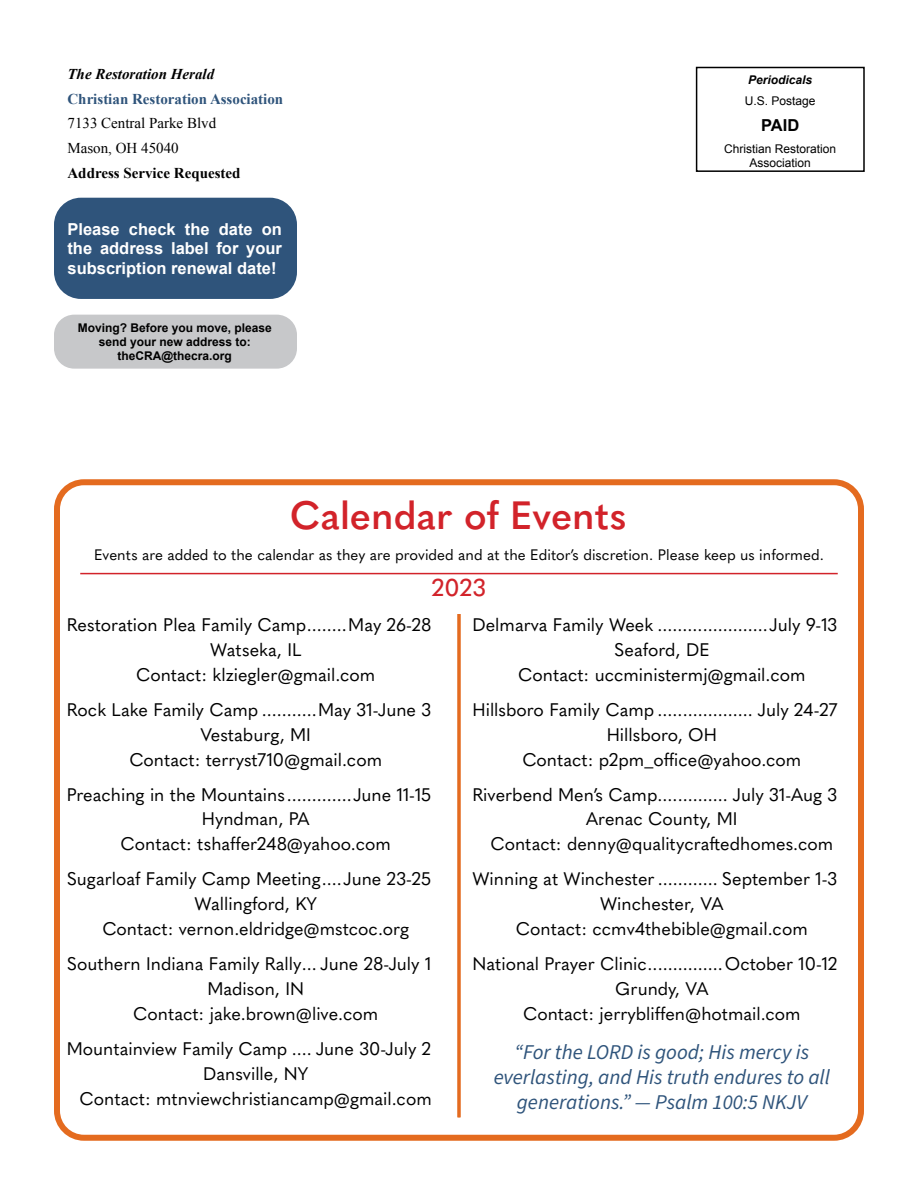
<style>
.page{position:relative;width:918px;height:1188px;background:#fff}
.page>*{position:absolute;margin:0;border:0;box-sizing:border-box;transform-origin:0 0}
.t1{font:600 39px "Quasimoda";color:#d2232a}
.t2{font:500 24px "Quasimoda";color:#d2232a}
.t3{font:italic 21px/25.2px "Source Sans Pro";color:#2f547b;text-align:center}
.t4{font:18px "Quasimoda";color:#000}
.t5{font:700 16.5px/19.8px "Arial";color:#fff;text-align:justify}
.t6{font:700 16.5px "Arial";color:#000}
.t7{font:15px "Quasimoda";color:#000}
.t8{font:15px/24.8px "Times New Roman";color:#000}
.t9{font:700 15px "Times New Roman";color:#2f547b}
.t10{font:700 15px "Times New Roman";color:#000}
.t11{font:italic 700 15px "Times New Roman";color:#000}
.t12{font:700 12px/14.4px "Arial";color:#000;text-align:center}
.t13{font:12px/14.4px "Arial";color:#000;text-align:center}
.t14{font:italic 700 12px "Arial";color:#000}
</style>
<div class="page">
<div style="left:54px;top:198px;width:243px;height:101px;background:#2f547b;border-radius:27px"></div>
<div style="left:54px;top:315px;width:243px;height:54px;background:#c7c8ca;border-radius:20px"></div>
<div style="left:696px;top:67px;width:169px;height:105px;border:2px solid #000"></div>
<hr style="left:80px;top:573px;width:758px;height:1px;background:#d2232a">
<hr style="left:458px;top:614px;width:2px;height:503px;background:#e46b1f">
<div style="left:54px;top:479px;width:810px;height:662px;border:6px solid #e46b1f;border-radius:27px"></div>
<p class="t11" style="left:68px;top:63px;width:148px">The Restoration Herald</p>
<p class="t9" style="left:68px;top:88px;width:217px">Christian Restoration Association</p>
<p class="t8" style="left:68px;top:111px;width:150px">7133 Central Parke Blvd<br>Mason, OH 45040</p>
<p class="t10" style="left:68px;top:163px;width:175px">Address Service Requested</p>
<p class="t5" style="left:68px;top:219px;width:216px">Please check the date on the address label for your subscription renewal date!</p>
<p class="t12" style="left:78px;top:321px;width:196px">Moving? Before you move, please send your new address to: theCRA@thecra.org</p>
<p class="t14" style="left:748px;top:72px;width:66px">Periodicals</p>
<p class="t13" style="left:745px;top:94px;width:72px">U.S. Postage</p>
<p class="t6" style="left:761px;top:115px;width:40px">PAID</p>
<p class="t13" style="left:724px;top:141px;width:114px">Christian Restoration<br>Association</p>
<h1 class="t1" style="left:290px;top:485px;width:338px">Calendar of Events</h1>
<p class="t7" style="left:94px;top:544px;width:731px">Events are added to the calendar as they are provided and at the Editor’s discretion. Please keep us informed.</p>
<h2 class="t2" style="left:432px;top:569px;width:56px">2023</h2>
<p class="t4" style="left:67px;top:611px;width:366px">Restoration Plea Family Camp........May 26-28</p>
<p class="t4" style="left:210px;top:636px;width:93px">Watseka, IL</p>
<p class="t4" style="left:136px;top:661px;width:241px">Contact: klziegler@gmail.com</p>
<p class="t4" style="left:67px;top:696px;width:366px">Rock Lake Family Camp ...........May 31-June 3</p>
<p class="t4" style="left:201px;top:721px;width:112px">Vestaburg, MI</p>
<p class="t4" style="left:129px;top:745px;width:254px">Contact: terryst710@gmail.com</p>
<p class="t4" style="left:67px;top:781px;width:366px">Preaching in the Mountains.............June 11-15</p>
<p class="t4" style="left:202px;top:805px;width:109px">Hyndman, PA</p>
<p class="t4" style="left:121px;top:830px;width:272px">Contact: tshaffer248@yahoo.com</p>
<p class="t4" style="left:67px;top:865px;width:366px">Sugarloaf Family Camp Meeting....June 23-25</p>
<p class="t4" style="left:195px;top:890px;width:124px">Wallingford, KY</p>
<p class="t4" style="left:102px;top:915px;width:308px">Contact: vernon.eldridge@mstcoc.org</p>
<p class="t4" style="left:67px;top:950px;width:366px">Southern Indiana Family Rally... June 28-July 1</p>
<p class="t4" style="left:207px;top:975px;width:98px">Madison, IN</p>
<p class="t4" style="left:133px;top:1000px;width:246px">Contact: jake.brown@live.com</p>
<p class="t4" style="left:67px;top:1035px;width:366px">Mountainview Family Camp .... June 30-July 2</p>
<p class="t4" style="left:203px;top:1060px;width:107px">Dansville, NY</p>
<p class="t4" style="left:80px;top:1085px;width:354px">Contact: mtnviewchristiancamp@gmail.com</p>
<p class="t4" style="left:472px;top:611px;width:366px">Delmarva Family Week ......................July 9-13</p>
<p class="t4" style="left:614px;top:636px;width:97px">Seaford, DE</p>
<p class="t4" style="left:518px;top:661px;width:289px">Contact: uccministermj@gmail.com</p>
<p class="t4" style="left:473px;top:696px;width:366px">Hillsboro Family Camp ................... July 24-27</p>
<p class="t4" style="left:607px;top:721px;width:112px">Hillsboro, OH</p>
<p class="t4" style="left:522px;top:745px;width:280px">Contact: p2pm_office@yahoo.com</p>
<p class="t4" style="left:473px;top:781px;width:366px">Riverbend Men’s Camp.............. July 31-Aug 3</p>
<p class="t4" style="left:586px;top:805px;width:153px">Arenac County, MI</p>
<p class="t4" style="left:491px;top:830px;width:344px">Contact: denny@qualitycraftedhomes.com</p>
<p class="t4" style="left:473px;top:865px;width:366px">Winning at Winchester ............ September 1-3</p>
<p class="t4" style="left:600px;top:890px;width:125px">Winchester, VA</p>
<p class="t4" style="left:516px;top:915px;width:293px">Contact: ccmv4thebible@gmail.com</p>
<p class="t4" style="left:473px;top:950px;width:366px">National Prayer Clinic...............October 10-12</p>
<p class="t4" style="left:615px;top:975px;width:95px">Grundy, VA</p>
<p class="t4" style="left:523px;top:1000px;width:279px">Contact: jerrybliffen@hotmail.com</p>
<p class="t3" style="left:494px;top:1040px;width:338px">“For the LORD is good; His mercy is everlasting, and His truth endures to all generations.” — Psalm 100:5 NKJV</p>
</div>
